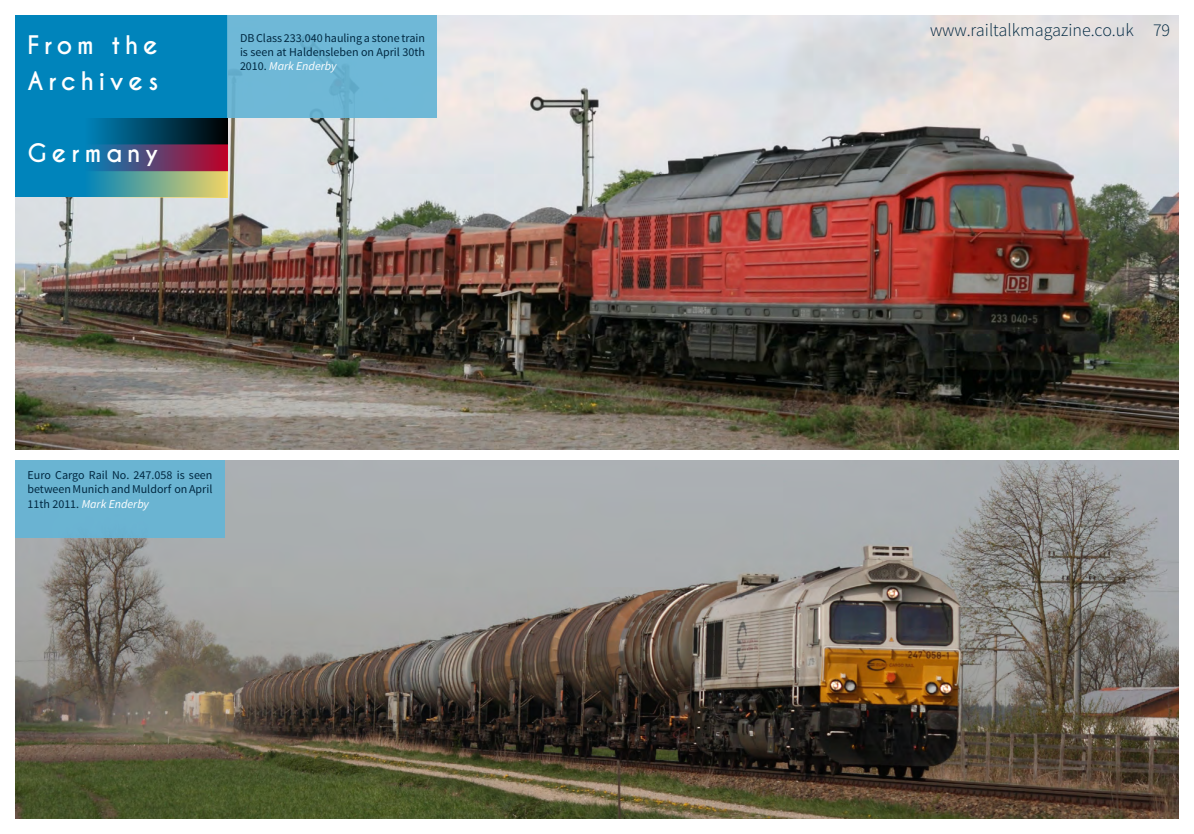
<style>
.page{position:relative;width:1194px;height:834px;background:#fff}
.page>*{position:absolute;margin:0;border:0;box-sizing:border-box;transform-origin:0 0}
.t1{font:700 24px/36px "Caviar Dreams";letter-spacing:.2em;color:#fff}
.t2{font:300 18px "Source Sans Pro";color:#002841}
.t3{font:12px/14.4px "Source Sans Pro";color:#002841;text-align:justify}
.s1{font-style:italic;color:#fff}
</style>
<div class="page">
<img style="left:15px;top:15px;width:1164px;height:435px">
<div style="left:15px;top:118px;width:213px;height:80px;background:#0084bb"></div>
<img style="left:85px;top:118px;width:142px;height:80px">
<div style="left:15px;top:15px;width:213px;height:103px;background:#0084bb"></div>
<div style="left:228px;top:15px;width:210px;height:103px;background:#6fb8d7"></div>
<img style="left:15px;top:460px;width:1164px;height:359px">
<div style="left:15px;top:460px;width:210px;height:78px;background:#66b5d6"></div>
<h1 class="t1" style="left:28px;top:28px;width:132px">From the<br>Archives</h1>
<h1 class="t1" style="left:28px;top:136px;width:133px">Germany</h1>
<p class="t3" style="left:240px;top:31px;width:187px">DB Class 233.040 hauling a stone train is seen at Haldensleben on April 30th 2010. <span class="s1">Mark Enderby</span></p>
<p class="t3" style="left:28px;top:468px;width:187px">Euro Cargo Rail No. 247.058 is seen between Munich and Muldorf on April 11th 2011. <span class="s1">Mark Enderby</span></p>
<h2 class="t2" style="left:930px;top:19px;width:242px">www.railtalkmagazine.co.uk 79</h2>
</div>
